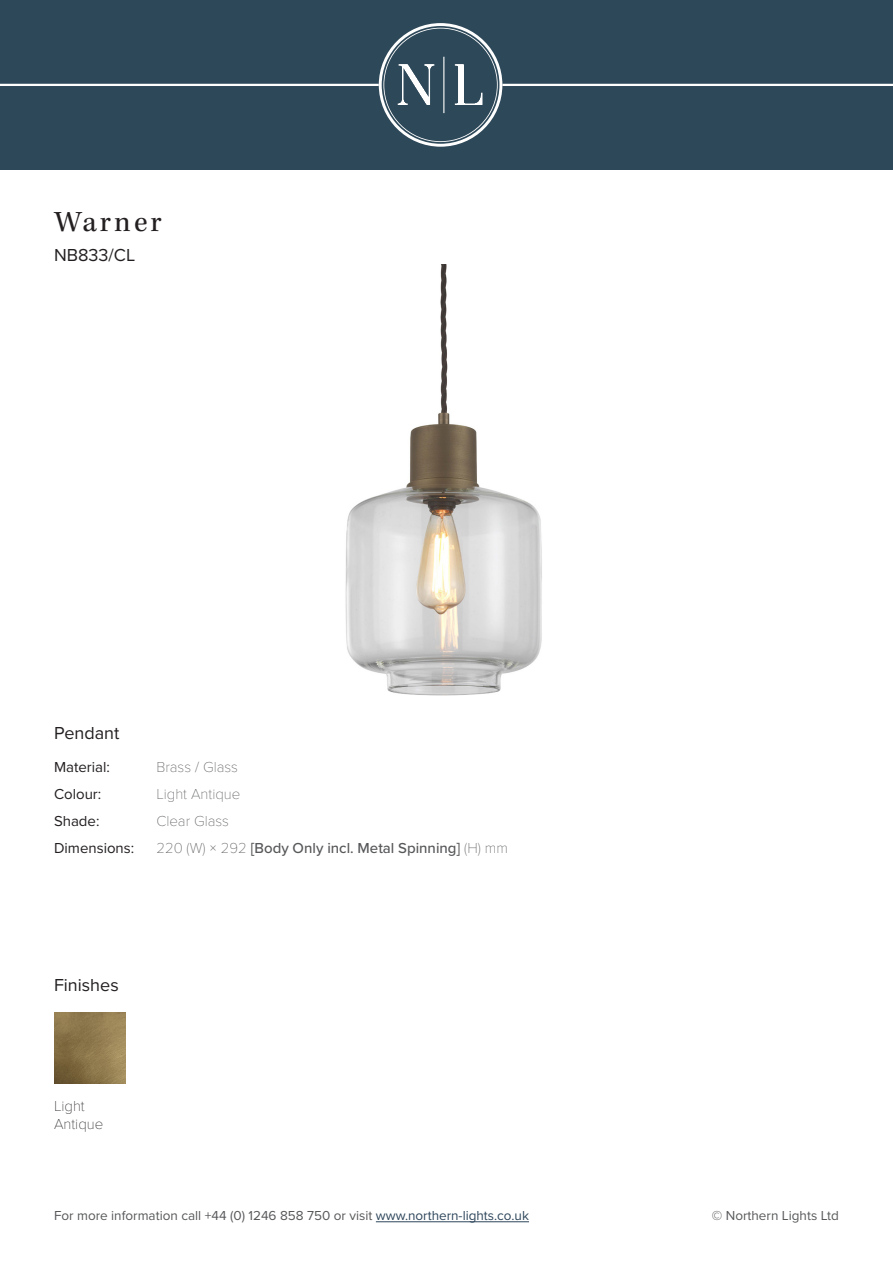
<style>
.page{position:relative;width:893px;height:1263px;background:#fff}
.page>*{position:absolute;margin:0;border:0;box-sizing:border-box;transform-origin:0 0}
.t1{font:30px "Kepler Std";letter-spacing:.1em;color:#231f20}
.t2{font:18px "Proxima Nova";color:#231f20}
.t3{font:500 15px "Proxima Nova";color:#57585a}
.t4{font:15px/27px "Proxima Nova";color:#231f20}
.t5{font:100 15px "Proxima Nova T";color:#57585a}
.t6{font:100 15px/18px "Proxima Nova T";color:#231f20}
.t7{font:13.5px "Proxima Nova";color:#57585a}
.s1{font-family:"Proxima Nova T";font-weight:100}
.s2{color:#2e465b}
</style>
<div class="page">
<img style="left:345px;top:265px;width:197px;height:430px">
<hr style="left:376px;top:1221px;width:153px;height:1px;background:#2e465b">
<img style="left:54px;top:1012px;width:71px;height:72px">
<div style="left:0;top:0;width:893px;height:170px;background:#2d4859"></div>
<hr style="left:502px;top:84px;width:391px;height:2px;background:#fff">
<hr style="left:0;top:84px;width:379px;height:2px;background:#fff">
<svg style="left:379px;top:23px;width:123px;height:124px"></svg>
<p class="t1" style="left:54px;top:205px;width:109px">Warner</p>
<p class="t2" style="left:54px;top:242px;width:83px">NB833/CL</p>
<p class="t2" style="left:54px;top:719px;width:67px">Pendant</p>
<p class="t4" style="left:54px;top:753px;width:57px">Material:</p>
<p class="t4" style="left:54px;top:780px;width:49px">Colour:</p>
<p class="t4" style="left:54px;top:807px;width:82px">Shade:<br>Dimensions:</p>
<p class="t5" style="left:156px;top:756px;width:83px">Brass / Glass</p>
<p class="t5" style="left:156px;top:783px;width:85px">Light Antique</p>
<p class="t5" style="left:156px;top:810px;width:74px">Clear Glass</p>
<p class="t3" style="left:156px;top:837px;width:353px"><span class="s1">220 (W) × 292</span> [Body Only incl. Metal Spinning] <span class="s1">(H) mm</span></p>
<p class="t2" style="left:54px;top:972px;width:66px">Finishes</p>
<p class="t6" style="left:54px;top:1096px;width:51px">Light<br>Antique</p>
<p class="t7" style="left:54px;top:1205px;width:476px">For more information call +44 (0) 1246 858 750 or visit <span class="s2">www.northern-lights.co.uk</span></p>
<p class="t7" style="left:712px;top:1205px;width:129px">© Northern Lights Ltd</p>
</div>
